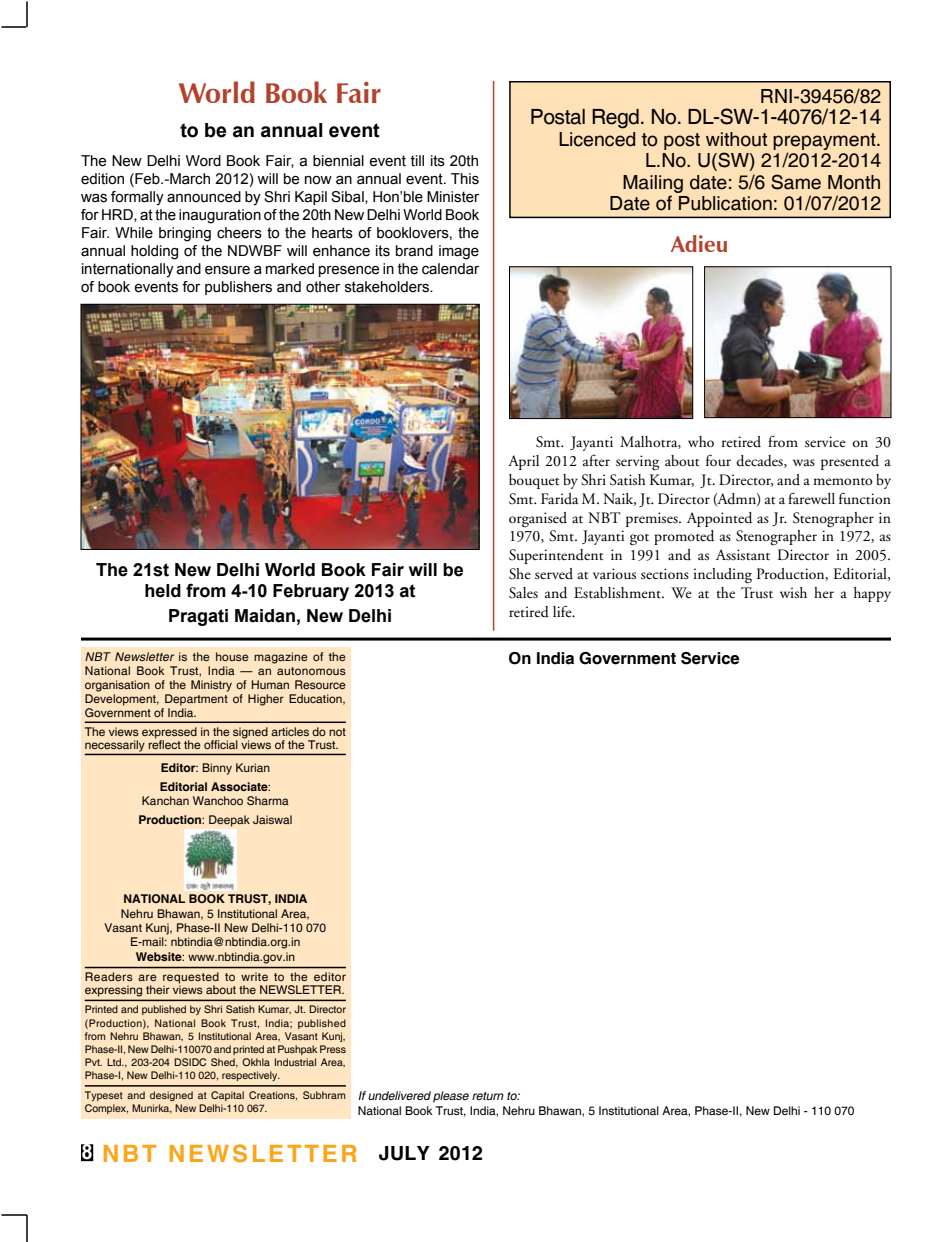
<style>
.page{position:relative;width:945px;height:1242px;background:#fff}
.page>*{position:absolute;margin:0;border:0;box-sizing:border-box;transform-origin:0 0}
.t1{font:700 28.5px "Zapf Humanist 601 BT";color:#b3422d}
.t2{font:700 24px "Helvetica";letter-spacing:.11em;color:#faa61a}
.t3{font:700 22.5px "Zapf Humanist 601 BT";color:#b3422d}
.t4{font:21px "Helvetica";letter-spacing:-.02em;color:#000}
.t5{font:19.5px/21.5px "Helvetica";color:#000;text-align:right}
.t6{font:700 19.5px "Arial";color:#000}
.t7{font:700 18px/21.6px "Arial";color:#000;text-align:center}
.t8{font:700 16.5px "Helvetica";color:#000}
.t9{font:15.75px/18.9px "Adobe Garamond";letter-spacing:.005em;color:#000;text-align:justify}
.t10{font:15px/18px "Arial";color:#000;text-align:justify}
.t11{font:12px/14px "Helvetica";color:#000}
.t12{font:700 12px/18.6px "Helvetica";color:#000}
.t13{font:italic 12px "Helvetica";color:#000}
.t14{font:10.5px/13.2px "Helvetica";color:#000;text-align:justify}
.s1{font-style:italic}
.s2{font-weight:400}
.s3{font-weight:700}
.s4{font-size:21px;color:#fff}
.s5{font-size:19.5px;color:#000}
</style>
<div class="page">
<div style="left:82px;top:1146px;width:10px;height:14px;background:#000"></div>
<div style="left:81px;top:1144px;width:12px;height:17px;border:3px solid #000"></div>
<div style="left:81px;top:647px;width:269px;height:472px;background:#ffe5c2"></div>
<hr style="left:81px;top:638px;width:810px;height:3px;background:#000">
<hr style="left:85px;top:722px;width:261px;height:1px;background:#000">
<hr style="left:85px;top:754px;width:261px;height:1px;background:#000">
<hr style="left:85px;top:967px;width:261px;height:1px;background:#000">
<hr style="left:85px;top:1000px;width:261px;height:1px;background:#000">
<hr style="left:85px;top:1085px;width:261px;height:2px;background:#000">
<img style="left:184px;top:830px;width:53px;height:60px">
<div style="left:510px;top:82px;width:380px;height:135px;background:#ffe1b7"></div>
<div style="left:509px;top:81px;width:382px;height:137px;border:2px solid #000"></div>
<hr style="left:26px;top:2px;width:2px;height:25px;background:#000">
<hr style="left:2px;top:26px;width:24px;height:2px;background:#000">
<hr style="left:26px;top:1215px;width:2px;height:27px;background:#000">
<hr style="left:2px;top:1214px;width:25px;height:2px;background:#000">
<hr style="left:493px;top:81px;width:1px;height:550px;background:#b3422d">
<img style="left:83px;top:306px;width:394px;height:242px">
<div style="left:81px;top:304px;width:398px;height:246px;border:1px solid #000"></div>
<img style="left:511px;top:268px;width:180px;height:149px">
<div style="left:509px;top:266px;width:184px;height:153px;border:1px solid #000"></div>
<img style="left:706px;top:268px;width:183px;height:148px">
<div style="left:704px;top:266px;width:187px;height:152px;border:1px solid #000"></div>
<h1 class="t1" style="left:179px;top:75px;width:204px">World Book Fair</h1>
<h3 class="t6" style="left:180px;top:117px;width:201px">to be an annual event</h3>
<p class="t10" style="left:81px;top:152px;width:400px">The New Delhi Word Book Fair, a biennial event till its 20th edition (Feb.-March 2012) will be now an annual event. This was formally announced by Shri Kapil Sibal, Hon’ble Minister for HRD, at the inauguration of the 20th New Delhi World Book Fair. While bringing cheers to the hearts of booklovers, the annual holding of the NDWBF will enhance its brand image internationally and ensure a marked presence in the calendar of book events for publishers and other stakeholders.</p>
<h3 class="t5" style="left:760px;top:86px;width:123px">RNI-39456/82</h3>
<h3 class="t4" style="left:530px;top:105px;width:353px">Postal Regd. No. DL-SW-1-4076/12-14</h3>
<h3 class="t5" style="left:558px;top:129px;width:324px">Licenced to post without prepayment.<br>L.No. U(SW) 21/2012-2014<br>Mailing date: 5/6 Same Month<br>Date of Publication: 01/07/2012</h3>
<h3 class="t3" style="left:671px;top:230px;width:59px">Adieu</h3>
<h3 class="t7" style="left:96px;top:559px;width:369px">The 21st New Delhi World Book Fair will be held from 4-10 February 2013 at</h3>
<h3 class="t7" style="left:168px;top:606px;width:226px">Pragati Maidan, New Delhi</h3>
<p class="t11" style="left:85px;top:651px;width:263px;text-align:justify"><span class="s1">NBT Newsletter</span> is the house magazine of the National Book Trust, India — an autonomous organisation of the Ministry of Human Resource Development, Department of Higher Education, Government of India.</p>
<p class="t11" style="left:85px;top:725px;width:263px">The views expressed in the signed articles do not necessarily reflect the official views of the Trust.</p>
<p class="t12" style="left:160px;top:759px;width:113px">Editor<span class="s2">: Binny Kurian<br></span>Editorial Associate<span class="s2">:</span></p>
<p class="t11" style="left:138px;top:792px;width:156px;line-height:18.6px;text-align:center">Kanchan Wanchoo Sharma<br><span class="s3">Production</span>: Deepak Jaiswal</p>
<p class="t9" style="left:509px;top:433px;width:384px;text-indent:27px">Smt. Jayanti Malhotra, who retired from service on 30<br>April 2012 after serving about four decades, was presented a bouquet by Shri Satish Kumar, Jt. Director, and a memonto by Smt. Farida M. Naik, Jt. Director (Admn) at a farewell function organised at NBT</p>
<p class="t9" style="left:509px;top:509px;width:384px;text-indent:117px">premises. Appointed as Jr. Stenographer in 1970, Smt. Jayanti got promoted as Stenographer in 1972, as Superintendent in 1991 and as Assistant Director in 2005.<br>She served at various sections including Production, Editorial, Sales and Establishment. We at the Trust wish her a happy retired life.</p>
<h3 class="t8" style="left:509px;top:648px;width:233px">On India Government Service</h3>
<p class="t12" style="left:123px;top:890px;width:184px">National Book Trust, In dia</p>
<p class="t11" style="left:105px;top:907px;width:223px;line-height:14.4px;text-align:center">Nehru Bhawan, 5 Institutional Area, Vasant Kunj, Phase-II New Delhi-110 070<br>E-mail: nbtindia@nbtindia.org.in <span class="s3">Website</span>: www.nbtindia.gov.in</p>
<p class="t11" style="left:85px;top:970px;width:263px;line-height:13.2px">Readers are requested to write to the editor expressing their views about the NEWSLETTER.</p>
<p class="t14" style="left:85px;top:1004px;width:263px">Printed and published by Shri Satish Kumar, Jt. Director (Production), National Book Trust, India; published from Nehru Bhawan, 5 Institutional Area, Vasant Kunj, Phase-II, New Delhi-110070 and printed at Pushpak Press Pvt. Ltd., 203-204 DSIDC Shed, Okhla Industrial Area, Phase-I, New Delhi-110 020, respectively.</p>
<p class="t14" style="left:85px;top:1089px;width:263px">Typeset and designed at Capital Creations, Subhram<br>Complex, Munirka, New Delhi-110 067.</p>
<p class="t13" style="left:358px;top:1089px;width:164px">If undelivered please return to:</p>
<p class="t11" style="left:358px;top:1104px;width:498px">National Book Trust, India, Nehru Bhawan, 5 Institutional Area, Phase-II, New Delhi - 110 070</p>
<h2 class="t2" style="left:82px;top:1138px;width:403px"><span class="s4">8</span> NBT Newsletter <span class="s5">JULY 2012</span></h2>
</div>
